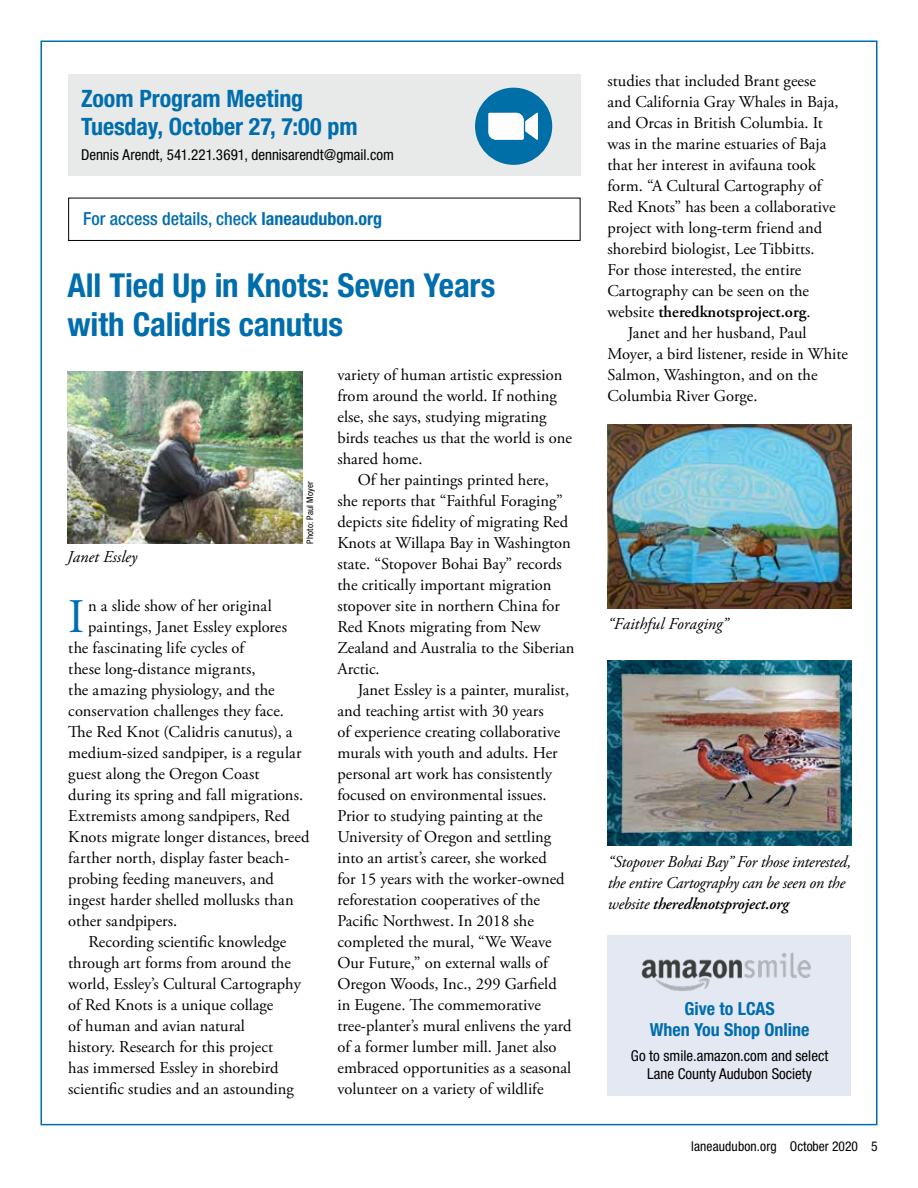
<style>
.page{position:relative;width:918px;height:1188px;background:#fff}
.page>*{position:absolute;margin:0;border:0;box-sizing:border-box;transform-origin:0 0}
.t1{font:48.15px "Adobe Garamond Pro";color:#006dad}
.t2{font:700 condensed 33px/39.6px "Helvetica Neue LT Std";letter-spacing:-.005em;color:#006dad}
.t3{font:700 condensed 24px/28.8px "Helvetica Neue LT Std";color:#006dad}
.t4{font:500 condensed 18px "Helvetica Neue LT Std";color:#006dad}
.t5{font:700 condensed 18px/21px "Helvetica Neue LT Std";color:#006dad;text-align:center}
.t6{font:16.5px/21px "Adobe Garamond Pro";color:#000}
.t7{font:italic 16.5px/21px "Adobe Garamond Pro";letter-spacing:-.015em;color:#000}
.t8{font:600 16.5px "Adobe Garamond Pro";color:#000}
.t9{font:italic 16.5px "Adobe Garamond Pro";letter-spacing:.005em;color:#000}
.t10{font:condensed 15px/18px "Helvetica Neue LT Std";color:#000;text-align:center}
.t11{font:condensed 13.5px "Helvetica Neue LT Std";letter-spacing:.01em;color:#000}
.t12{font:condensed 9px "Helvetica Neue LT Std";letter-spacing:.02em;color:#000}
.s1{font-weight:700}
.s2{font-weight:400}
.s3{font-weight:600}
</style>
<div class="page">
<div style="left:68px;top:198px;width:512px;height:43px;border:1px solid #000"></div>
<div style="left:68px;top:74px;width:512px;height:102px;background:#e8eaea"></div>
<svg style="left:475px;top:88px;width:77px;height:77px"></svg>
<img style="left:68px;top:372px;width:234px;height:172px">
<div style="left:607px;top:935px;width:243px;height:161px;background:#e4e8f3"></div>
<img style="left:641px;top:952px;width:170px;height:39px">
<img style="left:608px;top:424px;width:244px;height:185px">
<img style="left:608px;top:661px;width:244px;height:185px">
<h3 class="t3" style="left:81px;top:83px;width:278px">Zoom Program Meeting<br>Tuesday, October 27, 7:00 pm</h3>
<p class="t10" style="left:81px;top:146px;width:314px">Dennis Arendt, 541.221.3691, dennisarendt@gmail.com</p>
<p class="t4" style="left:83px;top:208px;width:300px">For access details, check <span class="s1">laneaudubon.org</span></p>
<h2 class="t2" style="left:68px;top:265px;width:430px">All Tied Up in Knots: Seven Years with Calidris canutus</h2>
<p class="t9" style="left:67px;top:547px;width:71px">Janet Essley</p>
<p class="t12" style="left:305px;top:544px;width:64px;rotate:-90deg">Photo: Paul Moyer</p>
<h1 class="t1" style="left:68px;top:588px;width:18px">I</h1>
<p class="t6" style="left:88px;top:596px;width:185px">n a slide show of her original</p>
<p class="t6" style="left:88px;top:617px;width:200px">paintings, Janet Essley explores</p>
<p class="t6" style="left:68px;top:638px;width:177px">the fascinating life cycles of</p>
<p class="t6" style="left:68px;top:659px;width:189px">these long-distance migrants,</p>
<p class="t6" style="left:68px;top:680px;width:208px">the amazing physiology, and the</p>
<p class="t6" style="left:68px;top:701px;width:217px">conservation challenges they face.</p>
<p class="t6" style="left:68px;top:722px;width:226px">The Red Knot (Calidris canutus), a</p>
<p class="t6" style="left:68px;top:743px;width:235px">medium-sized sandpiper, is a regular</p>
<p class="t6" style="left:68px;top:764px;width:193px">guest along the Oregon Coast</p>
<p class="t6" style="left:68px;top:785px;width:237px">during its spring and fall migrations.</p>
<p class="t6" style="left:68px;top:806px;width:223px">Extremists among sandpipers, Red</p>
<p class="t6" style="left:68px;top:827px;width:243px">Knots migrate longer distances, breed</p>
<p class="t6" style="left:68px;top:848px;width:223px">farther north, display faster beach-</p>
<p class="t6" style="left:68px;top:869px;width:207px">probing feeding maneuvers, and</p>
<p class="t6" style="left:68px;top:890px;width:227px">ingest harder shelled mollusks than</p>
<p class="t6" style="left:68px;top:911px;width:111px">other sandpipers.</p>
<p class="t6" style="left:89px;top:932px;width:199px">Recording scientific knowledge</p>
<p class="t6" style="left:68px;top:953px;width:224px">through art forms from around the</p>
<p class="t6" style="left:68px;top:974px;width:234px">world, Essley’s Cultural Cartography</p>
<p class="t6" style="left:68px;top:995px;width:207px">of Red Knots is a unique collage</p>
<p class="t6" style="left:68px;top:1016px;width:178px">of human and avian natural</p>
<p class="t6" style="left:68px;top:1037px;width:206px">history. Research for this project</p>
<p class="t6" style="left:68px;top:1058px;width:212px">has immersed Essley in shorebird</p>
<p class="t6" style="left:68px;top:1079px;width:227px">scientific studies and an astounding</p>
<p class="t6" style="left:338px;top:365px;width:236px">variety of human artistic expression from around the world. If nothing else, she says, studying migrating birds teaches us that the world is one shared home.</p>
<p class="t6" style="left:338px;top:470px;width:238px;text-indent:20px">Of her paintings printed here,<br>she reports that “Faithful Foraging” depicts site fidelity of migrating Red<br>Knots at Willapa Bay in Washington state. “Stopover Bohai Bay” records the critically important migration stopover site in northern China for<br>Red Knots migrating from New<br>Zealand and Australia to the Siberian<br>Arctic.</p>
<p class="t6" style="left:338px;top:680px;width:235px;text-indent:20px">Janet Essley is a painter, muralist, and teaching artist with 30 years<br>of experience creating collaborative murals with youth and adults. Her personal art work has consistently focused on environmental issues.<br>Prior to studying painting at the University of Oregon and settling into an artist’s career, she worked<br>for 15 years with the worker-owned reforestation cooperatives of the Pacific Northwest. In 2018 she completed the mural, “We Weave Our Future,” on external walls of Oregon Woods, Inc., 299 Garfield in Eugene. The commemorative tree-planter’s mural enlivens the yard of a former lumber mill. Janet also embraced opportunities as a seasonal volunteer on a variety of wildlife</p>
<p class="t6" style="left:608px;top:71px;width:210px">studies that included Brant geese</p>
<p class="t6" style="left:608px;top:92px;width:232px">and California Gray Whales in Baja,</p>
<p class="t6" style="left:608px;top:113px;width:217px">and Orcas in British Columbia. It</p>
<p class="t6" style="left:608px;top:134px;width:220px">was in the marine estuaries of Baja</p>
<p class="t6" style="left:608px;top:155px;width:210px">that her interest in avifauna took</p>
<p class="t6" style="left:608px;top:176px;width:216px">form. “A Cultural Cartography of</p>
<p class="t6" style="left:608px;top:197px;width:230px">Red Knots” has been a collaborative</p>
<p class="t6" style="left:608px;top:218px;width:216px">project with long-term friend and</p>
<p class="t6" style="left:608px;top:239px;width:209px">shorebird biologist, Lee Tibbitts.</p>
<p class="t6" style="left:608px;top:260px;width:195px">For those interested, the entire</p>
<p class="t6" style="left:608px;top:281px;width:203px">Cartography can be seen on the</p>
<p class="t8" style="left:608px;top:302px;width:205px"><span class="s2">website</span> theredknotsproject.org<span class="s2">.</span></p>
<p class="t6" style="left:628px;top:323px;width:180px">Janet and her husband, Paul</p>
<p class="t6" style="left:608px;top:344px;width:242px">Moyer, a bird listener, reside in White</p>
<p class="t6" style="left:608px;top:365px;width:212px">Salmon, Washington, and on the</p>
<p class="t6" style="left:608px;top:386px;width:152px">Columbia River Gorge.</p>
<p class="t9" style="left:608px;top:614px;width:122px">“Faithful Foraging”</p>
<p class="t7" style="left:608px;top:852px;width:245px">“Stopover Bohai Bay” For those interested, the entire Cartography can be seen on the website <span class="s3">theredknotsproject.org</span></p>
<p class="t5" style="left:650px;top:998px;width:161px">Give to LCAS<br>When You Shop Online</p>
<p class="t10" style="left:631px;top:1047px;width:199px">Go to smile.amazon.com and select<br>Lane County Audubon Society</p>
<p class="t11" style="left:691px;top:1138px;width:188px">laneaudubon.org October 2020 5</p>
</div>
